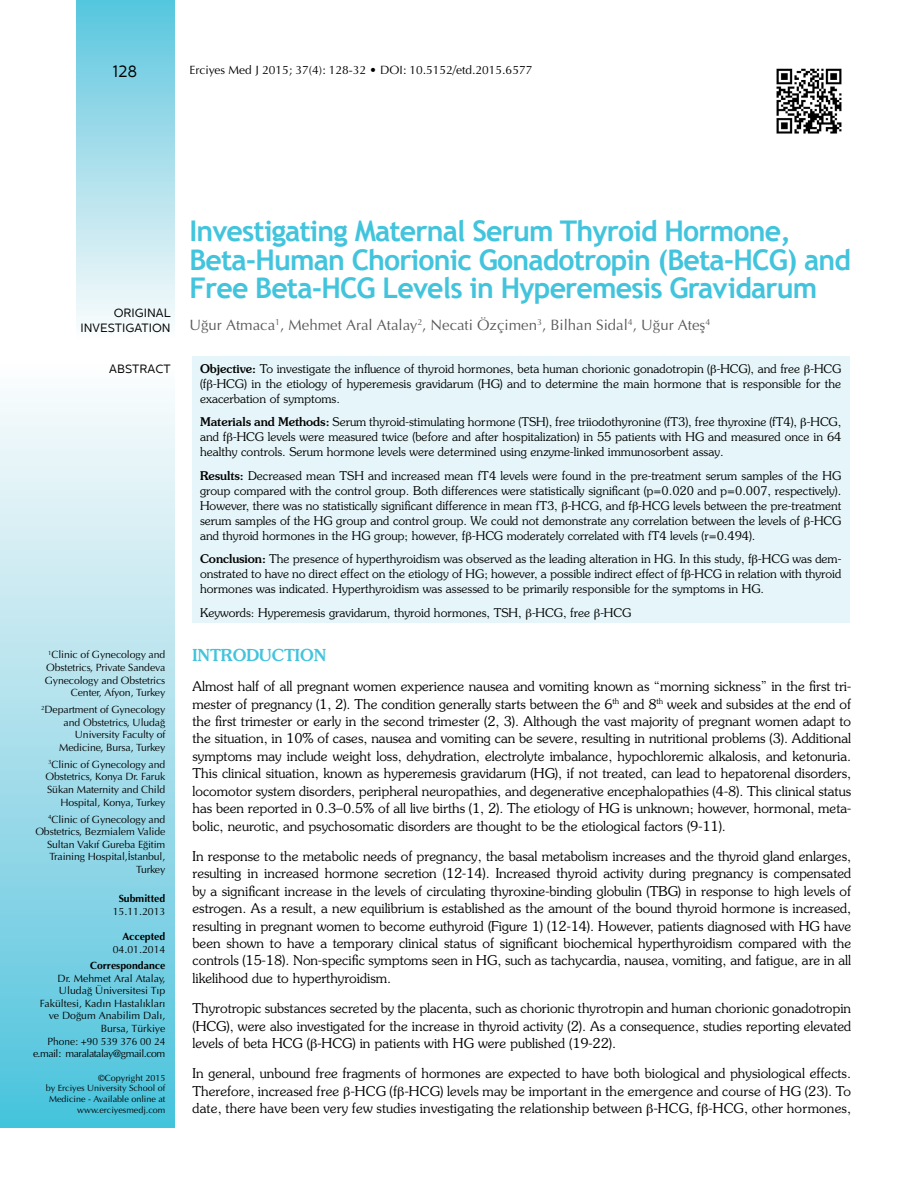
<style>
.page{position:relative;width:915px;height:1191px;background:#fff}
.page>*{position:absolute;margin:0;border:0;box-sizing:border-box;transform-origin:0 0}
.t1{font:700 28.5px/28.5px "Trebuchet MS";letter-spacing:-.03em;color:#42c4dd}
.t2{font:500 16.5px "Souvenir Std";color:#42c4dd}
.t3{font:16.5px "Centrale Sans";color:#000}
.t4{font:15px "Optima Normal Tr";color:#58595b}
.t5{font:300 13.5px/17.4px "Souvenir Std";color:#000;text-align:justify}
.t6{font:300 12px/15px "Souvenir Std";color:#000;text-align:justify}
.t7{font:12px "Optima Normal Tr";color:#000}
.t8{font:12px/14.4px "Centrale Sans";color:#000;text-align:right}
.t9{font:10.5px/12.6px "Optima Normal Tr";letter-spacing:-.01em;color:#000;text-align:right}
.t10{font:10.5px "Optima Bold Tr";color:#000}
.t11{font:9px/10.8px "Optima Normal Tr";color:#000;text-align:right}
.s1{font-weight:500}
</style>
<div class="page">
<div style="left:192px;top:357px;width:657px;height:266px;background:#e5f5f9"></div>
<div style="left:76px;top:0;width:98px;height:338px;background:linear-gradient(to bottom,#5ac5dd,#fdfcfc)"></div>
<div style="left:0;top:364px;width:174px;height:763px;background:linear-gradient(to bottom,#fffcfc,#4dc2dc)"></div>
<img style="left:776px;top:68px;width:66px;height:66px">
<p class="t3" style="left:113px;top:62px;width:26px">128</p>
<p class="t7" style="left:189px;top:62px;width:344px">Erciyes Med J 2015; 37(4): 128-32 • DOI: 10.5152/etd.2015.6577</p>
<p class="t8" style="left:81px;top:306px;width:92px">ORIGINAL<br>INVESTIGATION</p>
<h1 class="t1" style="left:189px;top:217px;width:663px">Investigating Maternal Serum Thyroid Hormone,<br>Beta-Human Chorionic Gonadotropin (Beta-HCG) and<br>Free Beta-HCG Levels in Hyperemesis Gravidarum</h1>
<p class="t4" style="left:189px;top:316px;width:522px">Uğur Atmaca<sup>1</sup>, Mehmet Aral Atalay<sup>2</sup>, Necati Özçimen<sup>3</sup>, Bilhan Sidal<sup>4</sup>, Uğur Ateş<sup>4</sup></p>
<p class="t8" style="left:109px;top:361px;width:63px">ABSTRACT</p>
<p class="t6" style="left:200px;top:361px;width:642px"><span class="s1">Objective:</span> To investigate the influence of thyroid hormones, beta human chorionic gonadotropin ( -HCG), and free -HCG (f -HCG) in the etiology of hyperemesis gravidarum (HG) and to determine the main hormone that is responsible for the exacerbation of symptoms.</p>
<p class="t6" style="left:200px;top:414px;width:642px"><span class="s1">Materials and Methods:</span> Serum thyroid-stimulating hormone (TSH), free triiodothyronine (fT3), free thyroxine (fT4), -HCG, and f -HCG levels were measured twice (before and after hospitalization) in 55 patients with HG and measured once in 64 healthy controls. Serum hormone levels were determined using enzyme-linked immunosorbent assay.</p>
<p class="t6" style="left:200px;top:468px;width:642px"><span class="s1">Results:</span> Decreased mean TSH and increased mean fT4 levels were found in the pre-treatment serum samples of the HG group compared with the control group. Both differences were statistically significant (p=0.020 and p=0.007, respectively).<br>However, there was no statistically significant difference in mean fT3, -HCG, and f -HCG levels between the pre-treatment serum samples of the HG group and control group. We could not demonstrate any correlation between the levels of -HCG and thyroid hormones in the HG group; however, f -HCG moderately correlated with fT4 levels (r=0.494).</p>
<p class="t6" style="left:200px;top:551px;width:642px"><span class="s1">Conclusion:</span> The presence of hyperthyroidism was observed as the leading alteration in HG. In this study, f -HCG was dem&shy;onstrated to have no direct effect on the etiology of HG; however, a possible indirect effect of f -HCG in relation with thyroid hormones was indicated. Hyperthyroidism was assessed to be primarily responsible for the symptoms in HG.</p>
<p class="t6" style="left:200px;top:605px;width:432px">Keywords: Hyperemesis gravidarum, thyroid hormones, TSH, -HCG, free -HCG</p>
<p class="t9" style="left:45px;top:648px;width:122px"><sup>1</sup>Clinic of Gynecology and<br>Obstetrics, Private Sandeva<br>Gynecology and Obstetrics<br>Center, Afyon, Turkey</p>
<p class="t9" style="left:41px;top:703px;width:126px"><sup>2</sup>Department of Gynecology and Obstetrics, Uludağ<br>University Faculty of<br>Medicine, Bursa, Turkey</p>
<p class="t9" style="left:45px;top:758px;width:121px"><sup>3</sup>Clinic of Gynecology and<br>Obstetrics, Konya Dr. Faruk<br>Sükan Maternity and Child<br>Hospital, Konya, Turkey</p>
<p class="t9" style="left:35px;top:812px;width:131px"><sup>4</sup>Clinic of Gynecology and<br>Obstetrics, Bezmialem Valide<br>Sultan Vakıf Gureba Eğitim<br>Training Hospital,İstanbul,<br>Turkey</p>
<p class="t10" style="left:119px;top:892px;width:48px">Submitted</p>
<p class="t9" style="left:113px;top:905px;width:54px">15.11.2013</p>
<p class="t10" style="left:122px;top:930px;width:44px">Accepted</p>
<p class="t9" style="left:113px;top:943px;width:54px">04.01.2014</p>
<p class="t10" style="left:90px;top:959px;width:77px">Correspondance</p>
<p class="t9" style="left:33px;top:971px;width:133px">Dr. Mehmet Aral Atalay,<br>Uludağ Üniversitesi Tıp<br>Fakültesi, Kadın Hastalıkları ve Doğum Anabilim Dalı,<br>Bursa, Türkiye<br>Phone: +90 539 376 00 24 e.mail: maralatalay@gmail.com</p>
<p class="t11" style="left:46px;top:1072px;width:121px">©Copyright 2015<br>by Erciyes University School of<br>Medicine - Available online at www.erciyesmedj.com</p>
<p class="t2" style="left:192px;top:645px;width:135px">INTRODUCTION</p>
<p class="t5" style="left:192px;top:677px;width:660px">Almost half of all pregnant women experience nausea and vomiting known as “morning sickness” in the first tri&shy;mester of pregnancy (1, 2). The condition generally starts between the 6<sup>th</sup> and 8<sup>th</sup> week and subsides at the end of the first trimester or early in the second trimester (2, 3). Although the vast majority of pregnant women adapt to the situation, in 10% of cases, nausea and vomiting can be severe, resulting in nutritional problems (3). Additional symptoms may include weight loss, dehydration, electrolyte imbalance, hypochloremic alkalosis, and ketonuria.<br>This clinical situation, known as hyperemesis gravidarum (HG), if not treated, can lead to hepatorenal disorders, locomotor system disorders, peripheral neuropathies, and degenerative encephalopathies (4-8). This clinical status has been reported in 0.3–0.5% of all live births (1, 2). The etiology of HG is unknown; however, hormonal, meta&shy;bolic, neurotic, and psychosomatic disorders are thought to be the etiological factors (9-11).</p>
<p class="t5" style="left:192px;top:847px;width:660px">In response to the metabolic needs of pregnancy, the basal metabolism increases and the thyroid gland enlarges, resulting in increased hormone secretion (12-14). Increased thyroid activity during pregnancy is compensated by a significant increase in the levels of circulating thyroxine-binding globulin (TBG) in response to high levels of estrogen. As a result, a new equilibrium is established as the amount of the bound thyroid hormone is increased, resulting in pregnant women to become euthyroid (Figure 1) (12-14). However, patients diagnosed with HG have been shown to have a temporary clinical status of significant biochemical hyperthyroidism compared with the controls (15-18). Non-specific symptoms seen in HG, such as tachycardia, nausea, vomiting, and fatigue, are in all likelihood due to hyperthyroidism.</p>
<p class="t5" style="left:192px;top:999px;width:660px">Thyrotropic substances secreted by the placenta, such as chorionic thyrotropin and human chorionic gonadotropin (HCG), were also investigated for the increase in thyroid activity (2). As a consequence, studies reporting elevated levels of beta HCG ( -HCG) in patients with HG were published (19-22).</p>
<p class="t5" style="left:192px;top:1064px;width:660px">In general, unbound free fragments of hormones are expected to have both biological and physiological effects.<br>Therefore, increased free -HCG (f -HCG) levels may be important in the emergence and course of HG (23). To date, there have been very few studies investigating the relationship between -HCG, f -HCG, other hormones,</p>
</div>
